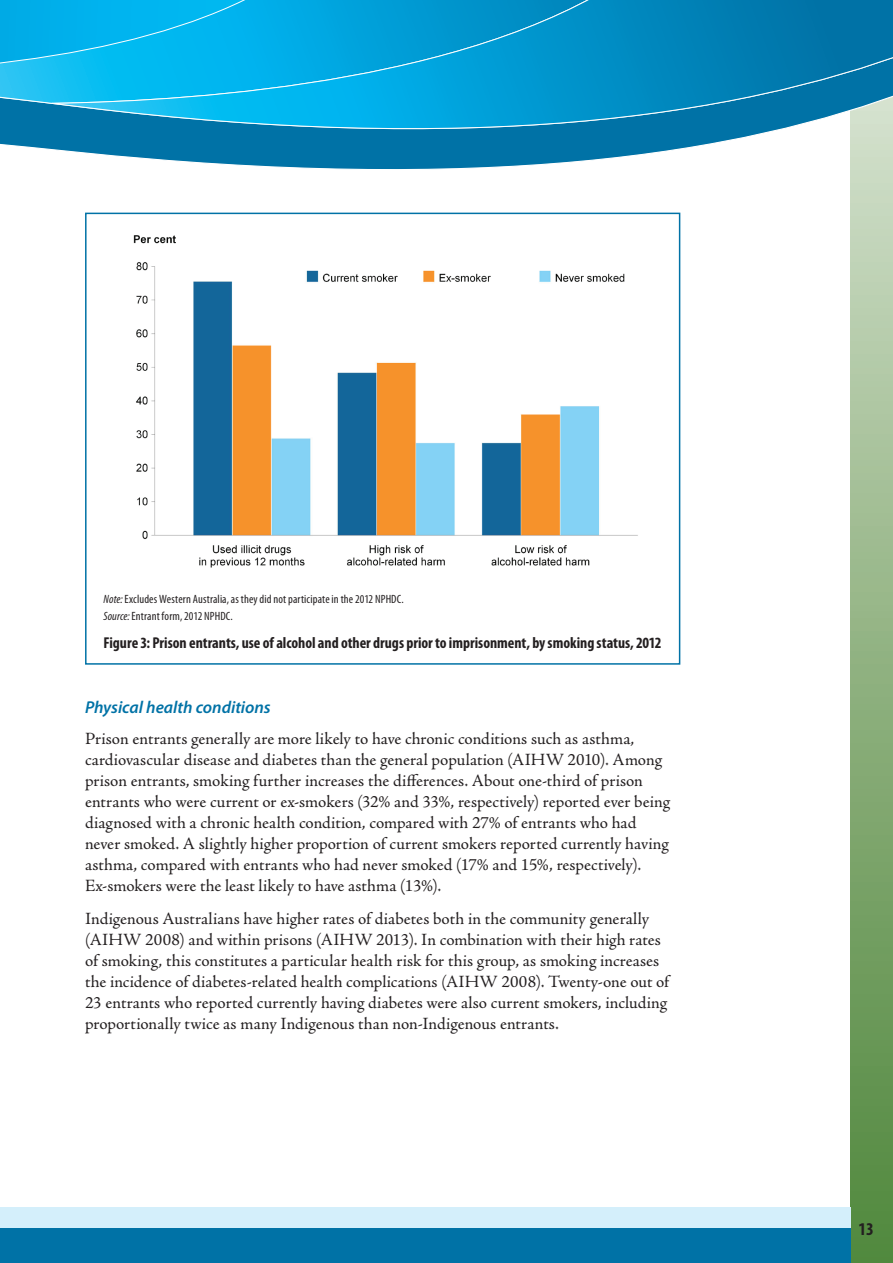
<style>
.page{position:relative;width:893px;height:1263px;background:#fff}
.page>*{position:absolute;margin:0;border:0;box-sizing:border-box;transform-origin:0 0}
.t1{font:700 condensed 18px "Myriad Pro";color:#231f20}
.t2{font:17.25px/21px "Adobe Jenson Pro";color:#231f20}
.t3{font:italic 600 17.25px "Myriad Pro";letter-spacing:-.005em;color:#0072a6}
.t4{font:700 condensed 15.75px "Myriad Pro";color:#231f20}
.t5{font:condensed 12px/17.4px "Myriad Pro";letter-spacing:.01em;color:#231f20}
.s1{font-style:italic}
</style>
<div class="page">
<svg style="left:850px;top:170px;width:43px;height:1093px;background:#8baf7d"></svg>
<div style="left:0;top:1207px;width:850px;height:22px;background:#d4effb"></div>
<div style="left:0;top:1229px;width:850px;height:34px;background:#0072a6"></div>
<svg style="left:0;top:104px;width:893px;height:66px"></svg>
<svg style="left:0;top:0;width:46px;height:104px;background:#14b4e9"></svg>
<svg style="left:46px;top:0;width:847px;height:154px;background:#0f99cc"></svg>
<img style="left:133px;top:235px;width:505px;height:333px">
<div style="left:85px;top:213px;width:595px;height:452px;border:2px solid #0072a6"></div>
<p class="t5" style="left:104px;top:590px;width:302px"><span class="s1">Note:</span> Excludes Western Australia, as they did not participate in the 2012 NPHDC.<br><span class="s1">Source:</span> Entrant form, 2012 NPHDC.</p>
<p class="t4" style="left:104px;top:633px;width:559px">Figure 3: Prison entrants, use of alcohol and other drugs prior to imprisonment, by smoking status, 2012</p>
<p class="t3" style="left:85px;top:696px;width:187px">Physical health conditions</p>
<p class="t2" style="left:85px;top:729px;width:587px">Prison entrants generally are more likely to have chronic conditions such as asthma, cardiovascular disease and diabetes than the general population (AIHW 2010). Among prison entrants, smoking further increases the differences. About one-third of prison entrants who were current or ex-smokers (32% and 33%, respectively) reported ever being diagnosed with a chronic health condition, compared with 27% of entrants who had never smoked. A slightly higher proportion of current smokers reported currently having asthma, compared with entrants who had never smoked (17% and 15%, respectively).<br>Ex-smokers were the least likely to have asthma (13%).</p>
<p class="t2" style="left:85px;top:908px;width:586px">Indigenous Australians have higher rates of diabetes both in the community generally (AIHW 2008) and within prisons (AIHW 2013). In combination with their high rates of smoking, this constitutes a particular health risk for this group, as smoking increases the incidence of diabetes-related health complications (AIHW 2008). Twenty-one out of 23 entrants who reported currently having diabetes were also current smokers, including proportionally twice as many Indigenous than non-Indigenous entrants.</p>
<p class="t1" style="left:858px;top:1218px;width:17px">13</p>
</div>
